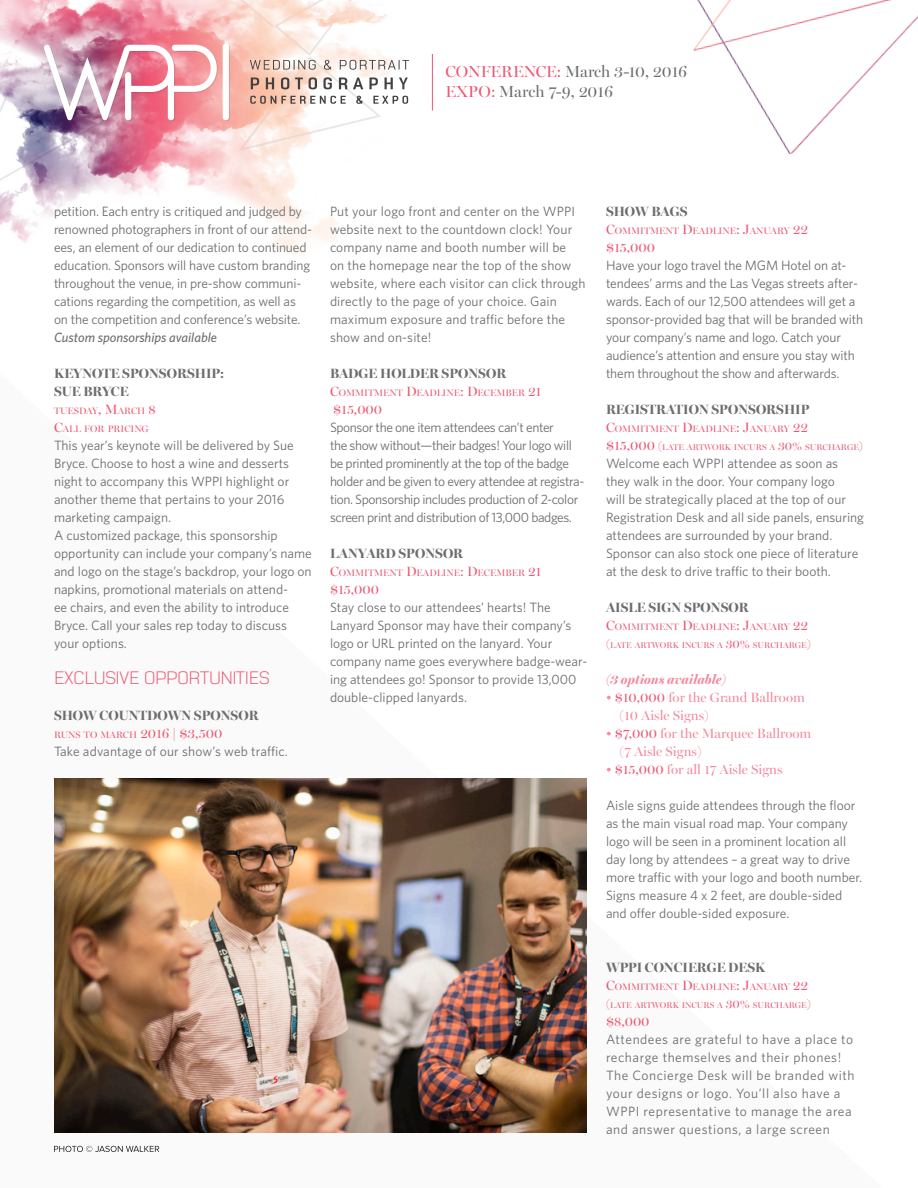
<style>
.page{position:relative;width:918px;height:1188px;background:#fff}
.page>*{position:absolute;margin:0;border:0;box-sizing:border-box;transform-origin:0 0}
.t1{font:300 18px "Nota Bene";color:#ed5771}
.t2{font:16.05px/19.2px "Miller Banner";color:#6c6d70}
.t3{font:13.5px/18px "Whitney";color:#6c6d70}
.t4{font:13.5px/18px "Whitney";letter-spacing:-.03em;color:#6c6d70}
.t5{font:13.5px/18px "Whitney";letter-spacing:.04em;color:#6c6d70}
.t6{font:700 13.5px "Miller Banner";color:#6c6d70}
.t7{font:13.5px "Miller Banner";color:#f3899c}
.t8{font:italic 500 13.5px "Whitney";color:#6c6d70}
.t9{font:13.5px "Miller Banner";color:#ed5771}
.t10{font:italic 700 13.5px "Miller Banner";color:#f3899c}
.t11{font:9.45px "Miller Banner";color:#ed5771}
.t12{font:8.4px "Miller Banner";color:#ed5771}
.s1{color:#ed5771}
.s2{font-size:13.5px}
.s3{font-size:12px}
</style>
<div class="page">
<hr style="left:432px;top:54px;width:1px;height:57px;background:#ed5771">
<img style="left:0;top:0;width:392px;height:255px">
<div style="left:224px;top:44px;width:6px;height:77px;background:#e09d94;border-radius:3px"></div>
<svg style="left:250px;top:60px;width:159px;height:44px"></svg>
<svg style="left:44px;top:45px;width:174px;height:76px"></svg>
<div style="left:223px;top:43px;width:6px;height:77px;background:#fff;border-radius:3px"></div>
<img style="left:693px;top:0;width:225px;height:154px">
<img style="left:54px;top:778px;width:532px;height:355px">
<svg style="left:54px;top:1146px;width:105px;height:6px"></svg>
<p class="t2" style="left:445px;top:62px;width:243px"><span class="s1">CONFERENCE:</span> March 3-10, 2016<br><span class="s1">EXPO:</span> March 7-9, 2016</p>
<p class="t3" style="left:54px;top:202px;width:259px">petition. Each entry is critiqued and judged by renowned photographers in front of our attend&shy;ees, an element of our dedication to continued education. Sponsors will have custom branding throughout the venue, in pre-show communi&shy;cations regarding the competition, as well as on the competition and conference’s website.</p>
<p class="t8" style="left:54px;top:328px;width:165px">Custom sponsorships available</p>
<p class="t6" style="left:54px;top:365px;width:172px">KEYNOTE SPONSORSHIP:</p>
<p class="t6" style="left:54px;top:383px;width:76px">SUE BRYCE</p>
<p class="t11" style="left:54px;top:405px;width:103px">TUESDAY<span class="s2">, M</span>ARCH <span class="s2">8</span></p>
<p class="t11" style="left:54px;top:423px;width:96px"><span class="s2">C</span>ALL FOR PRICING</p>
<p class="t3" style="left:54px;top:436px;width:241px">This year’s keynote will be delivered by Sue Bryce. Choose to host a wine and desserts night to accompany this WPPI highlight or another theme that pertains to your 2016 marketing campaign.</p>
<p class="t3" style="left:54px;top:526px;width:259px">A customized package, this sponsorship opportunity can include your company’s name and logo on the stage’s backdrop, your logo on napkins, promotional materials on attend-<br>ee chairs, and even the ability to introduce Bryce. Call your sales rep today to discuss your options.</p>
<p class="t1" style="left:54px;top:666px;width:217px">EXCLUSIVE OPPORTUNITIES</p>
<p class="t6" style="left:54px;top:707px;width:206px">SHOW COUNTDOWN SPONSOR</p>
<p class="t11" style="left:54px;top:729px;width:170px">RUNS TO MARCH <span class="s2">2016 | $3,500</span></p>
<p class="t3" style="left:54px;top:742px;width:235px">Take advantage of our show’s web traffic.</p>
<p class="t3" style="left:330px;top:202px;width:257px">Put your logo front and center on the WPPI website next to the countdown clock! Your company name and booth number will be<br>on the homepage near the top of the show website, where each visitor can click through directly to the page of your choice. Gain maximum exposure and traffic before the show and on-site!</p>
<p class="t6" style="left:330px;top:365px;width:178px">BADGE HOLDER SPONSOR</p>
<p class="t11" style="left:330px;top:387px;width:213px"><span class="s2">C</span>OMMITMENT <span class="s2">D</span>EADLINE<span class="s2">: D</span>ECEMBER <span class="s2">21</span></p>
<p class="t9" style="left:333px;top:401px;width:51px">$15,000</p>
<p class="t4" style="left:330px;top:418px;width:256px">Sponsor the one item attendees can’t enter<br>the show without—their badges! Your logo will be printed prominently at the top of the badge holder and be given to every attendee at registra&shy;tion. Sponsorship includes production of 2-color screen print and distribution of 13,000 badges.</p>
<p class="t6" style="left:330px;top:545px;width:135px">LANYARD SPONSOR</p>
<p class="t11" style="left:330px;top:567px;width:213px"><span class="s2">C</span>OMMITMENT <span class="s2">D</span>EADLINE<span class="s2">: D</span>ECEMBER <span class="s2">21</span></p>
<p class="t9" style="left:330px;top:581px;width:51px">$15,000</p>
<p class="t3" style="left:330px;top:598px;width:259px">Stay close to our attendees’ hearts! The Lanyard Sponsor may have their company’s logo or URL printed on the lanyard. Your company name goes everywhere badge-wear&shy;ing attendees go! Sponsor to provide 13,000 double-clipped lanyards.</p>
<p class="t6" style="left:606px;top:203px;width:83px">SHOW BAGS</p>
<p class="t11" style="left:606px;top:225px;width:204px"><span class="s2">C</span>OMMITMENT <span class="s2">D</span>EADLINE<span class="s2">: J</span>ANUARY <span class="s2">22</span></p>
<p class="t9" style="left:606px;top:239px;width:51px">$15,000</p>
<p class="t3" style="left:606px;top:256px;width:259px">Have your logo travel the MGM Hotel on at&shy;tendees’ arms and the Las Vegas streets after&shy;wards. Each of our 12,500 attendees will get a sponsor-provided bag that will be branded with your company’s name and logo. Catch your audience’s attention and ensure you stay with them throughout the show and afterwards.</p>
<p class="t6" style="left:606px;top:401px;width:205px">REGISTRATION SPONSORSHIP</p>
<p class="t11" style="left:606px;top:423px;width:204px"><span class="s2">C</span>OMMITMENT <span class="s2">D</span>EADLINE<span class="s2">: J</span>ANUARY <span class="s2">22</span></p>
<p class="t12" style="left:606px;top:442px;width:259px"><span class="s2">$15,000</span> <span class="s3">(</span>LATE ARTWORK INCURS A <span class="s3">30%</span> SURCHARGE<span class="s3">)</span></p>
<p class="t3" style="left:606px;top:454px;width:260px">Welcome each WPPI attendee as soon as they walk in the door. Your company logo<br>will be strategically placed at the top of our Registration Desk and all side panels, ensuring attendees are surrounded by your brand.<br>Sponsor can also stock one piece of literature at the desk to drive traffic to their booth.</p>
<p class="t6" style="left:606px;top:599px;width:144px">AISLE SIGN SPONSOR</p>
<p class="t11" style="left:606px;top:621px;width:204px"><span class="s2">C</span>OMMITMENT <span class="s2">D</span>EADLINE<span class="s2">: J</span>ANUARY <span class="s2">22</span></p>
<p class="t12" style="left:606px;top:640px;width:206px"><span class="s3">(</span>LATE ARTWORK INCURS A <span class="s3">30%</span> SURCHARGE<span class="s3">)</span></p>
<p class="t10" style="left:606px;top:671px;width:122px">(3 options available)</p>
<p class="t7" style="left:606px;top:689px;width:200px">• <span class="s1">$10,000</span> for the Grand Ballroom</p>
<p class="t7" style="left:620px;top:707px;width:91px">(10 Aisle Signs)</p>
<p class="t7" style="left:606px;top:725px;width:207px">• <span class="s1">$7,000</span> for the Marquee Ballroom</p>
<p class="t7" style="left:620px;top:743px;width:84px">(7 Aisle Signs)</p>
<p class="t7" style="left:606px;top:761px;width:178px">• <span class="s1">$15,000</span> for all 17 Aisle Signs</p>
<p class="t3" style="left:606px;top:796px;width:258px">Aisle signs guide attendees through the floor as the main visual road map. Your company logo will be seen in a prominent location all day long by attendees – a great way to drive more traffic with your logo and booth number.<br>Signs measure 4 x 2 feet, are double-sided and offer double-sided exposure.</p>
<p class="t6" style="left:606px;top:959px;width:161px">WPPI CONCIERGE DESK</p>
<p class="t11" style="left:606px;top:981px;width:204px"><span class="s2">C</span>OMMITMENT <span class="s2">D</span>EADLINE<span class="s2">: J</span>ANUARY <span class="s2">22</span></p>
<p class="t12" style="left:606px;top:1000px;width:206px"><span class="s3">(</span>LATE ARTWORK INCURS A <span class="s3">30%</span> SURCHARGE<span class="s3">)</span></p>
<p class="t9" style="left:606px;top:1013px;width:45px">$8,000</p>
<p class="t5" style="left:606px;top:1030px;width:250px">Attendees are grateful to have a place to recharge themselves and their phones!<br>The Concierge Desk will be branded with your designs or logo. You’ll also have a WPPI representative to manage the area and answer questions, a large screen</p>
</div>
